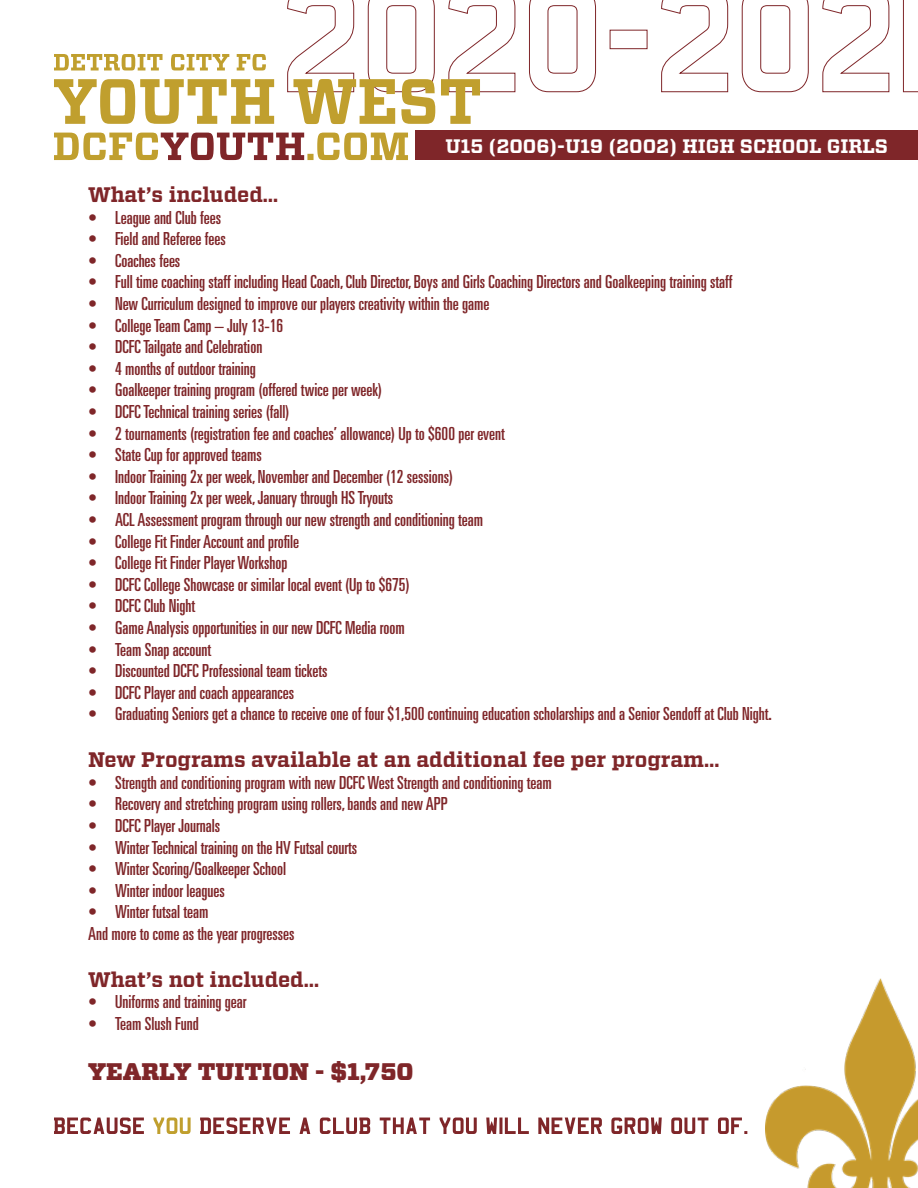
<style>
.page{position:relative;width:918px;height:1188px;background:#fff}
.page>*{position:absolute;margin:0;border:0;box-sizing:border-box;transform-origin:0 0}
.t1{font:900 24px "Vitesse";color:#7f2629}
.t2{font:700 21px "Vitesse";color:#7f2629}
.t3{font:700 19.5px "Vitesse";color:#fff}
.t4{font:ultra-condensed 18px/21.6px "Univers LT Std";color:#7f2629}
</style>
<div class="page">
<svg style="left:287px;top:0;width:631px;height:92px"></svg>
<svg style="left:54px;top:133px;width:354px;height:27px"></svg>
<svg style="left:293px;top:79px;width:187px;height:45px"></svg>
<svg style="left:54px;top:79px;width:220px;height:45px"></svg>
<svg style="left:54px;top:54px;width:212px;height:16px"></svg>
<div style="left:416px;top:130px;width:502px;height:30px;background:#7f2629"></div>
<svg style="left:200px;top:1118px;width:547px;height:16px"></svg>
<svg style="left:153px;top:1118px;width:38px;height:16px"></svg>
<svg style="left:54px;top:1118px;width:90px;height:16px"></svg>
<img style="left:765px;top:978px;width:153px;height:210px">
<p class="t3" style="left:445px;top:133px;width:444px">U15 (2006)-U19 (2002) HIGH SCHOOL GIRLS</p>
<p class="t2" style="left:88px;top:181px;width:192px">What’s included…</p>
<p class="t4" style="left:88px;top:206px;width:135px">• League and Club fees</p>
<p class="t4" style="left:88px;top:228px;width:139px">• Field and Referee fees</p>
<p class="t4" style="left:88px;top:249px;width:94px">• Coaches fees</p>
<p class="t4" style="left:88px;top:271px;width:646px">• Full time coaching staff including Head Coach, Club Director, Boys and Girls Coaching Directors and Goalkeeping training staff</p>
<p class="t4" style="left:88px;top:293px;width:403px">• New Curriculum designed to improve our players creativity within the game</p>
<p class="t4" style="left:88px;top:314px;width:197px">• College Team Camp – July 13-16</p>
<p class="t4" style="left:88px;top:336px;width:176px">• DCFC Tailgate and Celebration</p>
<p class="t4" style="left:88px;top:357px;width:169px">• 4 months of outdoor training</p>
<p class="t4" style="left:88px;top:379px;width:296px">• Goalkeeper training program (offered twice per week)</p>
<p class="t4" style="left:88px;top:401px;width:203px">• DCFC Technical training series (fall)</p>
<p class="t4" style="left:88px;top:422px;width:418px">• 2 tournaments (registration fee and coaches’ allowance) Up to $600 per event</p>
<p class="t4" style="left:88px;top:444px;width:175px">• State Cup for approved teams</p>
<p class="t4" style="left:88px;top:465px;width:367px">• Indoor Training 2x per week, November and December (12 sessions)</p>
<p class="t4" style="left:88px;top:487px;width:307px">• Indoor Training 2x per week, January through HS Tryouts</p>
<p class="t4" style="left:88px;top:509px;width:397px">• ACL Assessment program through our new strength and conditioning team</p>
<p class="t4" style="left:88px;top:530px;width:213px">• College Fit Finder Account and profile</p>
<p class="t4" style="left:88px;top:552px;width:201px">• College Fit Finder Player Workshop</p>
<p class="t4" style="left:88px;top:573px;width:323px">• DCFC College Showcase or similar local event (Up to $675)</p>
<p class="t4" style="left:88px;top:595px;width:109px">• DCFC Club Night</p>
<p class="t4" style="left:88px;top:617px;width:318px">• Game Analysis opportunities in our new DCFC Media room</p>
<p class="t4" style="left:88px;top:638px;width:124px">• Team Snap account</p>
<p class="t4" style="left:88px;top:660px;width:241px">• Discounted DCFC Professional team tickets</p>
<p class="t4" style="left:88px;top:681px;width:207px">• DCFC Player and coach appearances</p>
<p class="t4" style="left:88px;top:703px;width:685px">• Graduating Seniors get a chance to receive one of four $1,500 continuing education scholarships and a Senior Sendoff at Club Night.</p>
<p class="t2" style="left:88px;top:746px;width:633px">New Programs available at an additional fee per program…</p>
<p class="t4" style="left:88px;top:771px;width:465px">• Strength and conditioning program with new DCFC West Strength and conditioning team</p>
<p class="t4" style="left:88px;top:793px;width:361px">• Recovery and stretching program using rollers, bands and new APP</p>
<p class="t4" style="left:88px;top:815px;width:134px">• DCFC Player Journals</p>
<p class="t4" style="left:88px;top:836px;width:271px">• Winter Technical training on the HV Futsal courts</p>
<p class="t4" style="left:88px;top:858px;width:200px">• Winter Scoring/Goalkeeper School</p>
<p class="t4" style="left:88px;top:879px;width:138px">• Winter indoor leagues</p>
<p class="t4" style="left:88px;top:901px;width:208px">• Winter futsal team<br>And more to come as the year progresses</p>
<p class="t2" style="left:88px;top:965px;width:233px">What’s not included…</p>
<p class="t4" style="left:88px;top:991px;width:160px">• Uniforms and training gear</p>
<p class="t4" style="left:88px;top:1013px;width:112px">• Team Slush Fund</p>
<h1 class="t1" style="left:88px;top:1056px;width:327px">YEARLY TUITION - $1,750</h1>
</div>
